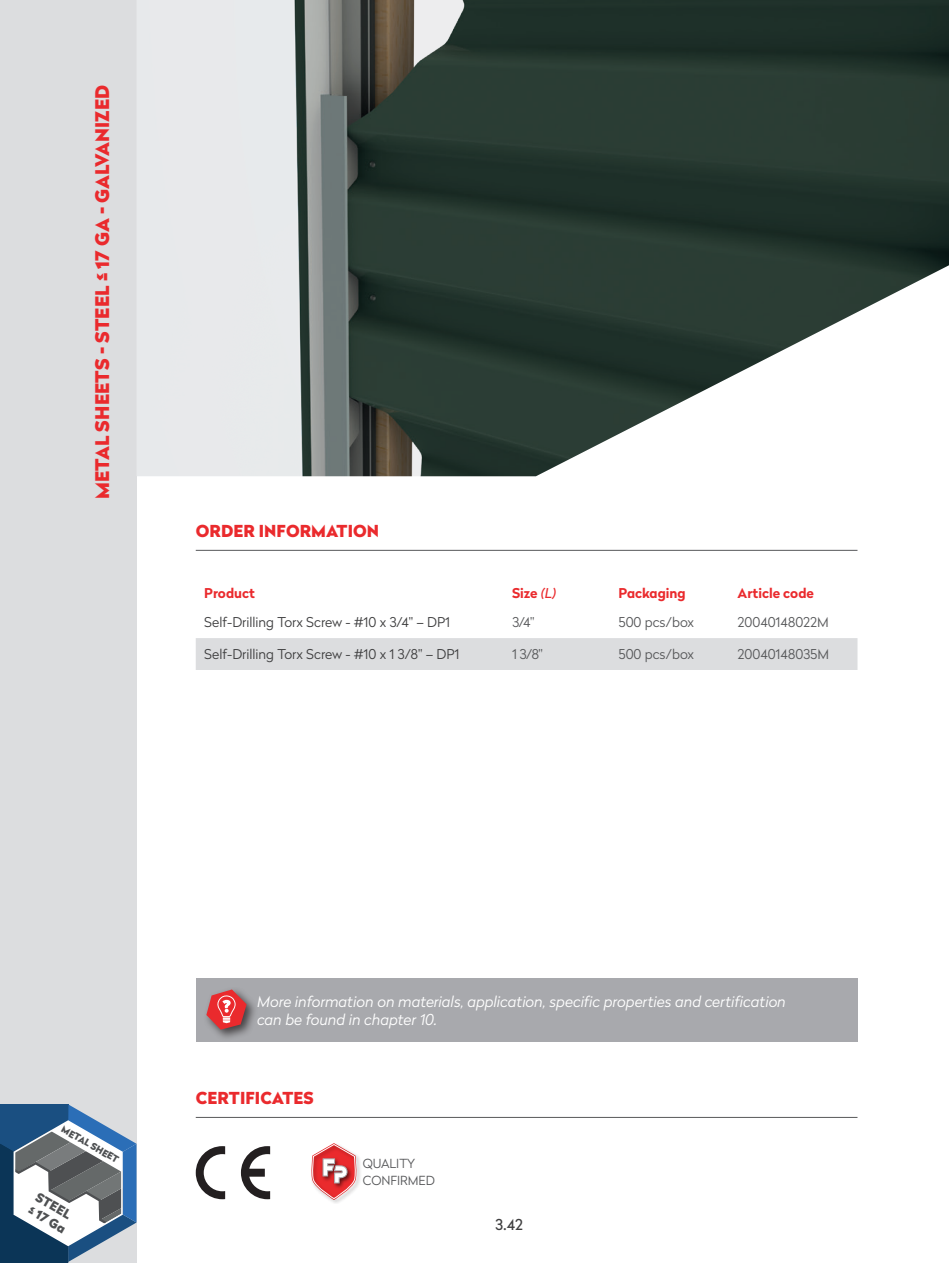
<style>
.page{position:relative;width:949px;height:1263px;background:#fff}
.page>*{position:absolute;margin:0;border:0;box-sizing:border-box;transform-origin:0 0}
.t1{font:900 18.75px "Radikal";letter-spacing:.005em;color:#ea2a2d}
.t2{font:900 16.5px "Radikal";letter-spacing:.005em;color:#ea2a2d}
.t3{font:italic 300 15px/18px "Radikal";color:#fff}
.t4{font:15px "Radikal";color:#3e3e3f}
.t5{font:300 13.5px "Radikal";color:#3e3e3f}
.t6{font:300 13.5px "Radikal";color:#57585a}
.t7{font:700 13.5px "Radikal";color:#ea2a2d}
.t8{font:900 12.6px/14.7px "Radikal";color:#4e5052}
.t9{font:300 12.45px/16.5px "Radikal";letter-spacing:-.005em;color:#57585a}
.t10{font:900 9.45px "Radikal";color:#4e5052}
.t11{font:300 7.95px/8.7px "Proxima Nova";letter-spacing:-.03em;color:#57585a}
.s1{font-weight:400;font-style:italic}
</style>
<div class="page">
<div style="left:0;top:0;width:136px;height:1263px;background:#dcdddf"></div>
<svg style="left:0;top:1104px;width:136px;height:159px;background:#7c91a5"></svg>
<img style="left:136px;top:0;width:812px;height:476px">
<div style="left:196px;top:978px;width:661px;height:63px;background:#a8a9ad"></div>
<div style="left:203px;top:986px;width:55px;height:55px;background:#231f20;opacity:.75"></div>
<svg style="left:206px;top:989px;width:40px;height:41px"></svg>
<hr style="left:196px;top:1117px;width:661px;height:1px;background:#57585a">
<svg style="left:241px;top:1146px;width:29px;height:53px"></svg>
<svg style="left:196px;top:1146px;width:29px;height:53px"></svg>
<img style="left:330px;top:1156px;width:31px;height:47px">
<svg style="left:311px;top:1143px;width:46px;height:57px"></svg>
<div style="left:196px;top:638px;width:661px;height:32px;background:#dcdddf"></div>
<hr style="left:196px;top:550px;width:661px;height:1px;background:#57585a">
<p class="t1" style="left:89px;top:499px;width:415px;rotate:-90deg">METAL SHEETS - STEEL ≤ 17 GA - GALVANIZED</p>
<p class="t2" style="left:196px;top:519px;width:185px">ORDER INFORMATION</p>
<p class="t7" style="left:204px;top:583px;width:52px">Product</p>
<p class="t7" style="left:512px;top:583px;width:46px">Size <span class="s1">(L)</span></p>
<p class="t7" style="left:618px;top:583px;width:69px">Packaging</p>
<p class="t7" style="left:737px;top:583px;width:78px">Article code</p>
<p class="t5" style="left:204px;top:613px;width:247px">Self-Drilling Torx Screw - #10 x 3/4" – DP1</p>
<p class="t6" style="left:512px;top:613px;width:24px">3/4"</p>
<p class="t6" style="left:618px;top:613px;width:77px">500 pcs/box</p>
<p class="t6" style="left:737px;top:613px;width:93px">20040148022M</p>
<p class="t5" style="left:204px;top:645px;width:256px">Self-Drilling Torx Screw - #10 x 1 3/8" – DP1</p>
<p class="t6" style="left:512px;top:645px;width:32px">1 3/8"</p>
<p class="t6" style="left:618px;top:645px;width:77px">500 pcs/box</p>
<p class="t6" style="left:737px;top:645px;width:93px">20040148035M</p>
<p class="t10" style="left:66px;top:1122px;width:66px;rotate:30deg">METAL SHEET</p>
<p class="t8" style="left:41px;top:1189px;width:42px;rotate:30deg">STEEL ≤ 17 Ga</p>
<p class="t3" style="left:257px;top:992px;width:530px">More information on materials, application, specific properties and certification can be found in chapter 10.</p>
<p class="t2" style="left:196px;top:1086px;width:119px">CERTIFICATES</p>
<p class="t9" style="left:363px;top:1155px;width:73px">QUALITY<br>CONFIRMED</p>
<p class="t11" style="left:362px;top:1160px;width:44px">QUALITY<br>CONFIRMED</p>
<p class="t4" style="left:495px;top:1214px;width:29px">3.42</p>
</div>
